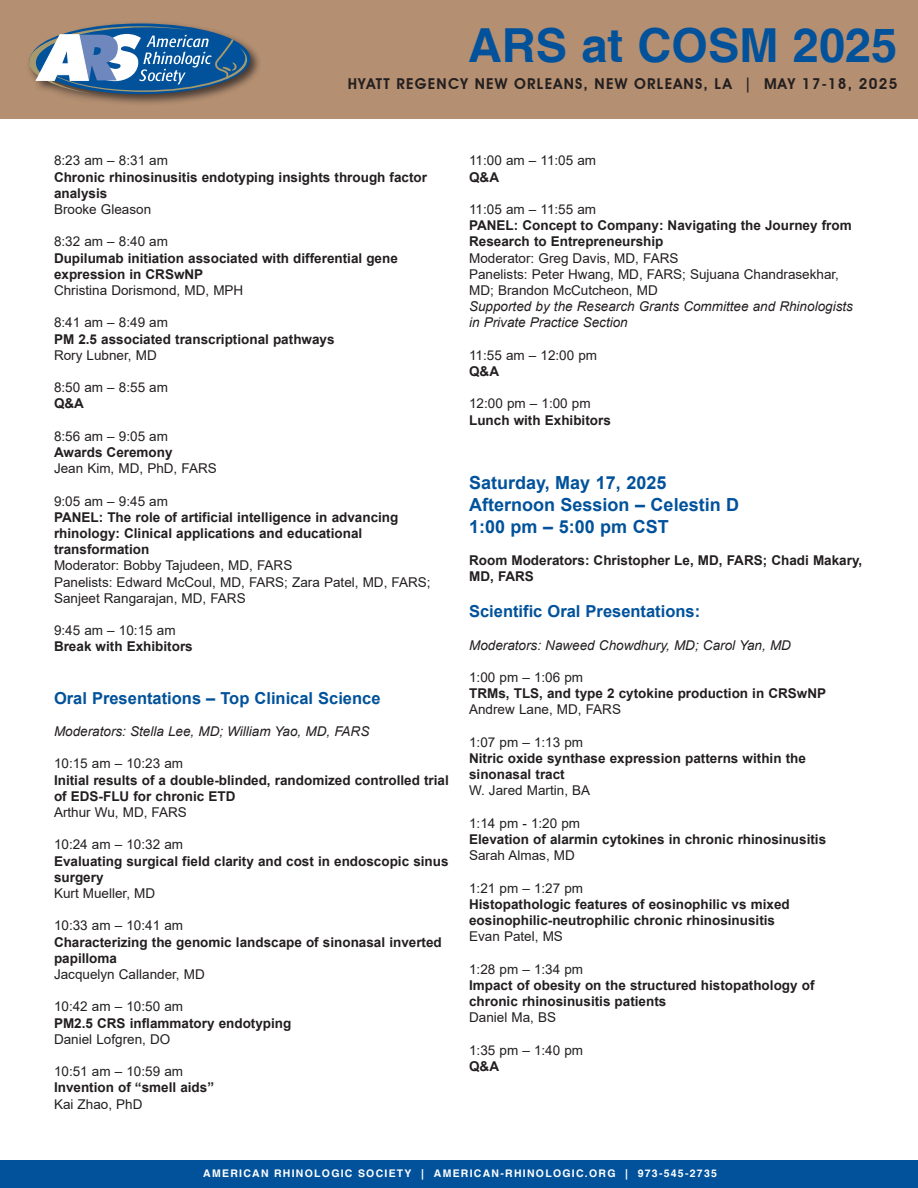
<style>
.page{position:relative;width:918px;height:1188px;background:#fff}
.page>*{position:absolute;margin:0;border:0;box-sizing:border-box;transform-origin:0 0}
.t1{font:700 46.95px "Helvetica";color:#01529b}
.t2{font:700 18px "Arial";color:#01529b}
.t3{font:700 16.5px "Arial";color:#01529b}
.t4{font:600 15px "Avant Garde IT Cby BT";letter-spacing:.08em;color:#231f20}
.t5{font:700 13.5px/16.2px "Arial";color:#231f20}
.t6{font:13.5px/16.2px "Arial";color:#231f20}
.t7{font:italic 13.5px/16.2px "Arial";color:#231f20}
.t8{font:700 10.5px "Helvetica";letter-spacing:.12em;color:#fff}
</style>
<div class="page">
<div style="left:0;top:1160px;width:918px;height:28px;background:#01529b"></div>
<div style="left:0;top:0;width:918px;height:119px;background:#b48f71"></div>
<div style="left:26px;top:21px;width:236px;height:86px;background:#231f20;opacity:.75"></div>
<svg style="left:29px;top:23px;width:221px;height:71px"></svg>
<h1 class="t1" style="left:468px;top:17px;width:431px">ARS at COSM 2025</h1>
<p class="t4" style="left:348px;top:75px;width:551px">HYATT REGENCY NEW ORLEANS, NEW ORLEANS, LA | MAY 17-18, 2025</p>
<p class="t6" style="left:54px;top:152px;width:116px">8:23 am – 8:31 am</p>
<p class="t5" style="left:54px;top:169px;width:375px">Chronic rhinosinusitis endotyping insights through factor analysis</p>
<p class="t6" style="left:54px;top:201px;width:99px">Brooke Gleason</p>
<p class="t6" style="left:54px;top:233px;width:116px">8:32 am – 8:40 am</p>
<p class="t5" style="left:54px;top:250px;width:345px">Dupilumab initiation associated with differential gene expression in CRSwNP</p>
<p class="t6" style="left:54px;top:282px;width:191px">Christina Dorismond, MD, MPH</p>
<p class="t6" style="left:54px;top:314px;width:116px">8:41 am – 8:49 am</p>
<p class="t5" style="left:54px;top:331px;width:282px">PM 2.5 associated transcriptional pathways</p>
<p class="t6" style="left:54px;top:347px;width:104px">Rory Lubner, MD</p>
<p class="t6" style="left:54px;top:379px;width:116px">8:50 am – 8:55 am</p>
<p class="t5" style="left:54px;top:396px;width:31px">Q&amp;A</p>
<p class="t6" style="left:54px;top:428px;width:116px">8:56 am – 9:05 am</p>
<p class="t5" style="left:54px;top:444px;width:120px">Awards Ceremony</p>
<p class="t6" style="left:54px;top:460px;width:164px">Jean Kim, MD, PhD, FARS</p>
<p class="t6" style="left:54px;top:493px;width:116px">9:05 am – 9:45 am</p>
<p class="t5" style="left:54px;top:509px;width:346px">PANEL: The role of artificial intelligence in advancing rhinology: Clinical applications and educational transformation</p>
<p class="t6" style="left:54px;top:557px;width:240px">Moderator: Bobby Tajudeen, MD, FARS</p>
<p class="t6" style="left:54px;top:574px;width:378px">Panelists: Edward McCoul, MD, FARS; Zara Patel, MD, FARS;<br>Sanjeet Rangarajan, MD, FARS</p>
<p class="t6" style="left:54px;top:622px;width:123px">9:45 am – 10:15 am</p>
<p class="t5" style="left:54px;top:639px;width:140px">Break with Exhibitors</p>
<p class="t3" style="left:54px;top:686px;width:328px">Oral Presentations – Top Clinical Science</p>
<p class="t7" style="left:54px;top:723px;width:317px">Moderators: Stella Lee, MD; William Yao, MD, FARS</p>
<p class="t6" style="left:54px;top:755px;width:131px">10:15 am – 10:23 am</p>
<p class="t5" style="left:54px;top:772px;width:396px">Initial results of a double-blinded, randomized controlled trial of EDS-FLU for chronic ETD</p>
<p class="t6" style="left:54px;top:804px;width:134px">Arthur Wu, MD, FARS</p>
<p class="t6" style="left:54px;top:836px;width:131px">10:24 am – 10:32 am</p>
<p class="t5" style="left:54px;top:853px;width:396px">Evaluating surgical field clarity and cost in endoscopic sinus surgery</p>
<p class="t6" style="left:54px;top:885px;width:103px">Kurt Mueller, MD</p>
<p class="t6" style="left:54px;top:917px;width:131px">10:33 am – 10:41 am</p>
<p class="t5" style="left:54px;top:934px;width:389px">Characterizing the genomic landscape of sinonasal inverted papilloma</p>
<p class="t6" style="left:54px;top:966px;width:152px">Jacquelyn Callander, MD</p>
<p class="t6" style="left:54px;top:998px;width:131px">10:42 am – 10:50 am</p>
<p class="t5" style="left:54px;top:1015px;width:239px">PM2.5 CRS inflammatory endotyping</p>
<p class="t6" style="left:54px;top:1031px;width:118px">Daniel Lofgren, DO</p>
<p class="t6" style="left:54px;top:1063px;width:131px">10:51 am – 10:59 am</p>
<p class="t5" style="left:54px;top:1080px;width:162px">Invention of “smell aids”</p>
<p class="t6" style="left:54px;top:1096px;width:90px">Kai Zhao, PhD</p>
<p class="t6" style="left:469px;top:152px;width:129px">11:00 am – 11:05 am</p>
<p class="t5" style="left:469px;top:169px;width:31px">Q&amp;A</p>
<p class="t6" style="left:469px;top:201px;width:129px">11:05 am – 11:55 am</p>
<p class="t5" style="left:469px;top:217px;width:384px">PANEL: Concept to Company: Navigating the Journey from<br>Research to Entrepreneurship</p>
<p class="t6" style="left:469px;top:250px;width:211px">Moderator: Greg Davis, MD, FARS</p>
<p class="t6" style="left:469px;top:266px;width:371px">Panelists: Peter Hwang, MD, FARS; Sujuana Chandrasekhar,<br>MD; Brandon McCutcheon, MD</p>
<p class="t7" style="left:469px;top:299px;width:385px">Supported by the Research Grants Committee and Rhinologists in Private Practice Section</p>
<p class="t6" style="left:469px;top:347px;width:130px">11:55 am – 12:00 pm</p>
<p class="t5" style="left:469px;top:363px;width:31px">Q&amp;A</p>
<p class="t6" style="left:469px;top:395px;width:123px">12:00 pm – 1:00 pm</p>
<p class="t5" style="left:469px;top:412px;width:143px">Lunch with Exhibitors</p>
<p class="t2" style="left:469px;top:470px;width:199px">Saturday, May 17, 2025</p>
<p class="t2" style="left:469px;top:492px;width:272px">Afternoon Session – Celestin D</p>
<p class="t2" style="left:469px;top:514px;width:201px">1:00 pm – 5:00 pm CST</p>
<p class="t5" style="left:469px;top:552px;width:395px">Room Moderators: Christopher Le, MD, FARS; Chadi Makary,<br>MD, FARS</p>
<p class="t3" style="left:469px;top:600px;width:233px">Scientific Oral Presentations:</p>
<p class="t7" style="left:469px;top:637px;width:323px">Moderators: Naweed Chowdhury, MD; Carol Yan, MD</p>
<p class="t6" style="left:469px;top:669px;width:116px">1:00 pm – 1:06 pm</p>
<p class="t5" style="left:469px;top:685px;width:359px">TRMs, TLS, and type 2 cytokine production in CRSwNP</p>
<p class="t6" style="left:469px;top:701px;width:153px">Andrew Lane, MD, FARS</p>
<p class="t6" style="left:469px;top:734px;width:116px">1:07 pm – 1:13 pm</p>
<p class="t5" style="left:469px;top:750px;width:338px">Nitric oxide synthase expression patterns within the sinonasal tract</p>
<p class="t6" style="left:469px;top:782px;width:123px">W. Jared Martin, BA</p>
<p class="t6" style="left:469px;top:815px;width:113px">1:14 pm - 1:20 pm</p>
<p class="t5" style="left:469px;top:831px;width:359px">Elevation of alarmin cytokines in chronic rhinosinusitis</p>
<p class="t6" style="left:469px;top:847px;width:107px">Sarah Almas, MD</p>
<p class="t6" style="left:469px;top:880px;width:116px">1:21 pm – 1:27 pm</p>
<p class="t5" style="left:469px;top:896px;width:322px">Histopathologic features of eosinophilic vs mixed eosinophilic-neutrophilic chronic rhinosinusitis</p>
<p class="t6" style="left:469px;top:928px;width:95px">Evan Patel, MS</p>
<p class="t6" style="left:469px;top:961px;width:116px">1:28 pm – 1:34 pm</p>
<p class="t5" style="left:469px;top:977px;width:347px">Impact of obesity on the structured histopathology of chronic rhinosinusitis patients</p>
<p class="t6" style="left:469px;top:1009px;width:89px">Daniel Ma, BS</p>
<p class="t6" style="left:469px;top:1042px;width:116px">1:35 pm – 1:40 pm</p>
<p class="t5" style="left:469px;top:1058px;width:31px">Q&amp;A</p>
<p class="t8" style="left:203px;top:1167px;width:515px">AMERICAN RHINOLOGIC SOCIETY | AMERICAN-RHINOLOGIC.ORG | 973-545-2735</p>
</div>
